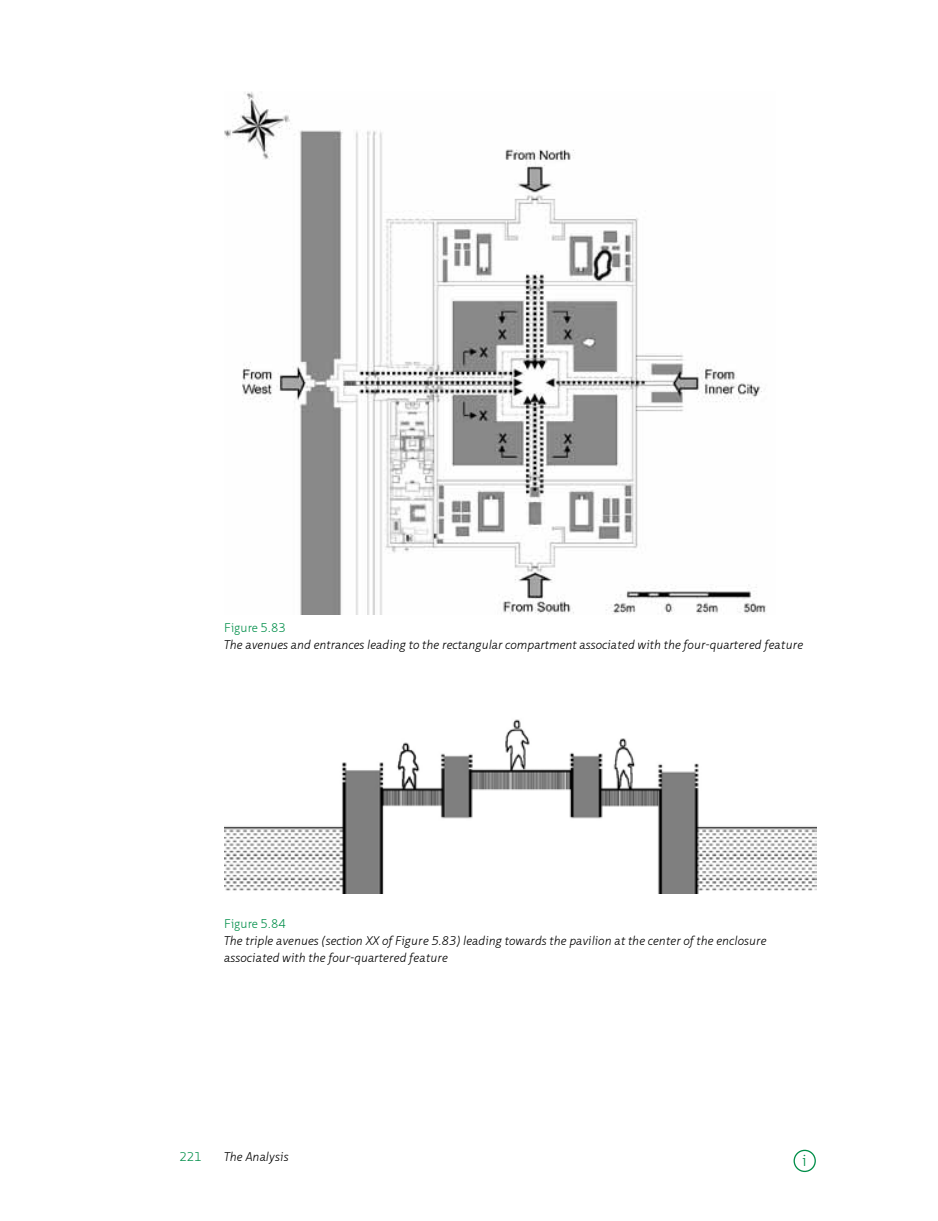
<style>
.page{position:relative;width:938px;height:1221px;background:#fff}
.page>*{position:absolute;margin:0;border:0;box-sizing:border-box;transform-origin:0 0}
.t1{font:300 15.75px "Neue Sans";color:#008e49}
.t2{font:italic 300 12.25px/17.2px "Neue Sans";color:#000}
.t3{font:300 12.25px "Neue Sans";color:#008e49}
</style>
<div class="page">
<img style="left:224px;top:91px;width:542px;height:523px">
<img style="left:224px;top:719px;width:592px;height:174px">
<div style="left:793px;top:1149px;width:22px;height:22px;border:1px solid #008e49;border-radius:50%"></div>
<p class="t3" style="left:224px;top:620px;width:63px">Figure 5.83</p>
<p class="t2" style="left:224px;top:636px;width:580px">The avenues and entrances leading to the rectangular compartment associated with the four-quartered feature</p>
<p class="t3" style="left:224px;top:916px;width:63px">Figure 5.84</p>
<p class="t2" style="left:224px;top:932px;width:544px">The triple avenues (section XX of Figure 5.83) leading towards the pavilion at the center of the enclosure associated with the four-quartered feature</p>
<p class="t3" style="left:179px;top:1149px;width:24px">221</p>
<p class="t2" style="left:224px;top:1148px;width:66px">The Analysis</p>
<p class="t1" style="left:802px;top:1151px;width:6px">i</p>
</div>
